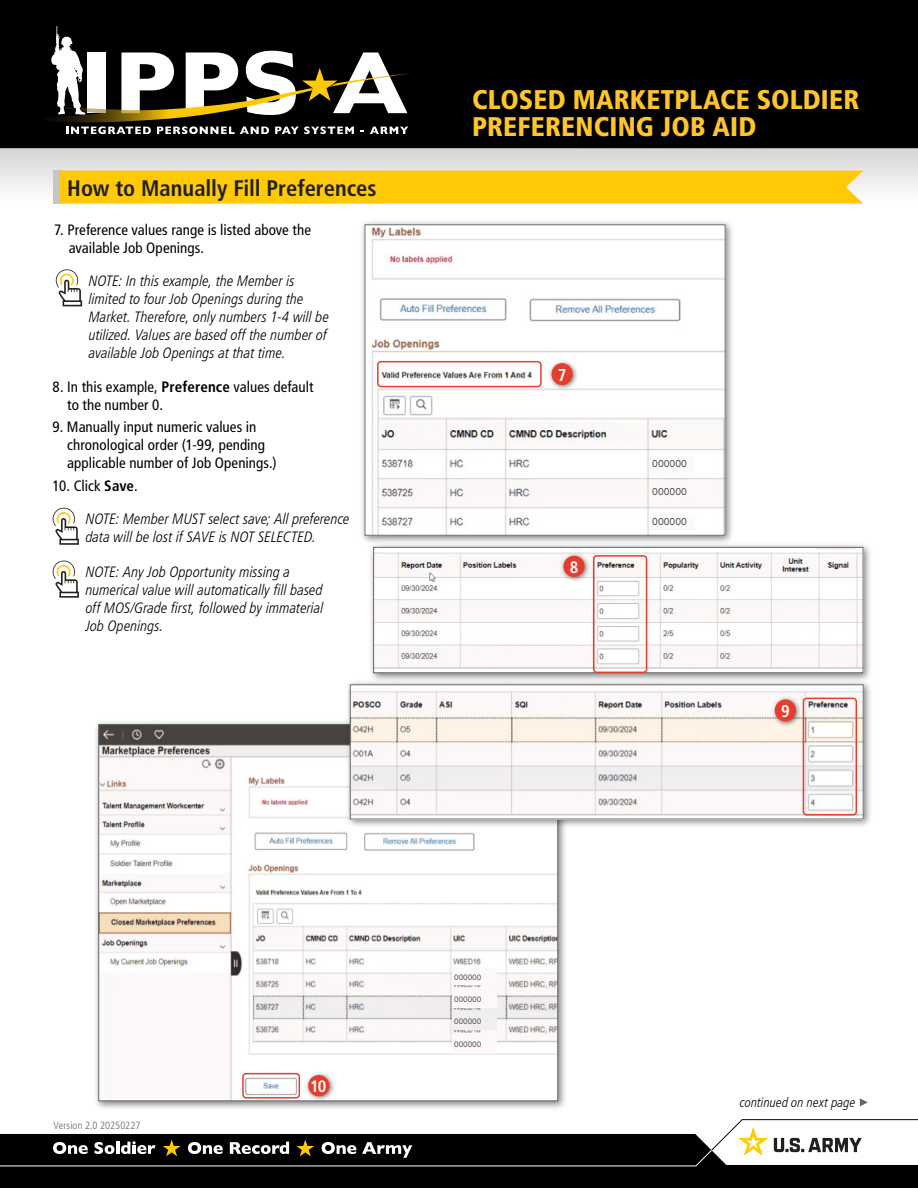
<style>
.page{position:relative;width:918px;height:1188px;background:#fff}
.page>*{position:absolute;margin:0;border:0;box-sizing:border-box;transform-origin:0 0}
.t1{font:900 condensed 27px/27px "Frutiger LT Std";letter-spacing:.005em;color:#ffc52d}
.t2{font:700 condensed 22.5px "Frutiger LT Std";color:#231f20}
.t3{font:700 condensed 17.1px "Frutiger LT Std";color:#fff}
.t4{font:700 condensed 16.5px "Frutiger LT Std";color:#fff}
.t5{font:italic 300 condensed 15px/18px "Frutiger LT Pro";color:#000}
.t6{font:condensed 15px/18px "Frutiger LT Std";letter-spacing:.005em;color:#000}
.t7{font:italic 300 condensed 13.35px "Frutiger LT Pro";letter-spacing:.005em;color:#000}
.t8{font:300 condensed 10.5px "Frutiger LT Std";letter-spacing:.005em;color:#63656a}
.t9{font:10.5px "Proxima Nova";color:#404041;scale:.9 1}
.t10{font:8.25px "Proxima Nova";color:#404041;scale:.9 1}
.s1{font-weight:700}
</style>
<div class="page">
<svg style="left:0;top:148px;width:918px;height:42px;background:#dedbda"></svg>
<svg style="left:53px;top:171px;width:7px;height:33px"></svg>
<div style="left:60px;top:171px;width:803px;height:33px;background:#ffc905"></div>
<svg style="left:860px;top:1098px;width:8px;height:8px"></svg>
<div style="left:0;top:1166px;width:918px;height:22px;background:#000"></div>
<svg style="left:0;top:1119px;width:918px;height:47px"></svg>
<img style="left:95px;top:722px;width:470px;height:387px">
<img style="left:100px;top:726px;width:456px;height:373px">
<img style="left:362px;top:221px;width:370px;height:319px">
<img style="left:367px;top:226px;width:357px;height:308px">
<div style="left:365px;top:224px;width:361px;height:312px;border:1px solid #63656a"></div>
<img style="left:365px;top:539px;width:505px;height:138px">
<img style="left:375px;top:549px;width:486px;height:122px">
<div style="left:373px;top:547px;width:490px;height:126px;border:1px solid #63656a"></div>
<img style="left:342px;top:677px;width:529px;height:155px">
<img style="left:352px;top:686px;width:510px;height:131px">
<div style="left:350px;top:684px;width:514px;height:135px;border:1px solid #63656a"></div>
<svg style="left:56px;top:269px;width:26px;height:37px"></svg>
<svg style="left:53px;top:508px;width:26px;height:37px"></svg>
<svg style="left:53px;top:561px;width:26px;height:37px"></svg>
<div style="left:452px;top:1036px;width:45px;height:16px;background:#fcf8f8"></div>
<div style="left:452px;top:1013px;width:45px;height:17px;background:#f0eef0"></div>
<div style="left:452px;top:991px;width:45px;height:16px;background:#fcf8f8"></div>
<div style="left:452px;top:969px;width:45px;height:16px;background:#fbf9f9"></div>
<div style="left:650px;top:514px;width:45px;height:17px;background:#fbf9f9"></div>
<div style="left:650px;top:485px;width:45px;height:16px;background:#fcf8f8"></div>
<div style="left:650px;top:456px;width:45px;height:17px;background:#fbf9f9"></div>
<img style="left:546px;top:357px;width:34px;height:36px">
<div style="left:552px;top:363px;width:21px;height:22px;background:#e73d2d;border-radius:50%"></div>
<img style="left:769px;top:694px;width:35px;height:35px">
<div style="left:775px;top:699px;width:21px;height:22px;background:#e73d2d;border-radius:50%"></div>
<div style="left:377px;top:361px;width:165px;height:26px;border:2px solid #e73d2d;border-radius:3px"></div>
<img style="left:558px;top:550px;width:34px;height:35px">
<div style="left:563px;top:556px;width:22px;height:21px;background:#e73d2d;border-radius:50%"></div>
<img style="left:303px;top:1069px;width:34px;height:35px">
<div style="left:308px;top:1075px;width:21px;height:21px;background:#e73d2d;border-radius:50%"></div>
<div style="left:242px;top:1073px;width:58px;height:26px;border:2px solid #e73d2d;border-radius:3px"></div>
<div style="left:593px;top:555px;width:54px;height:118px;border:2px solid #e73d2d;border-radius:3px"></div>
<div style="left:803px;top:698px;width:54px;height:118px;border:2px solid #e73d2d;border-radius:3px"></div>
<div style="left:0;top:0;width:918px;height:148px;background:#000"></div>
<svg style="left:51px;top:26px;width:359px;height:108px"></svg>
<h2 class="t2" style="left:67px;top:175px;width:311px">How to Manually Fill Preferences</h2>
<p class="t6" style="left:69px;top:221px;width:244px;text-indent:-15px">7. Preference values range is listed above the available Job Openings.</p>
<p class="t5" style="left:89px;top:272px;width:242px">NOTE: In this example, the Member is limited to four Job Openings during the Market. Therefore, only numbers 1-4 will be utilized. Values are based off the number of available Job Openings at that time.</p>
<p class="t6" style="left:67px;top:378px;width:248px;text-indent:-15px">8. In this example, <span class="s1">Preference</span> values default to the number 0.</p>
<p class="t6" style="left:67px;top:418px;width:211px;text-indent:-15px">9. Manually input numeric values in chronological order (1-99, pending applicable number of Job Openings.)</p>
<p class="t6" style="left:53px;top:477px;width:86px">10. Click <span class="s1">Save</span>.</p>
<p class="t5" style="left:86px;top:510px;width:265px">NOTE: Member MUST select save; All preference data will be lost if SAVE is NOT SELECTED.</p>
<p class="t5" style="left:86px;top:563px;width:239px">NOTE: Any Job Opportunity missing a numerical value will automatically fill based off MOS/Grade first, followed by immaterial Job Openings.</p>
<h1 class="t1" style="left:472px;top:86px;width:389px">CLOSED MARKETPLACE SOLDIER<br>PREFERENCING JOB AID</h1>
<p class="t3" style="left:558px;top:365px;width:10px">7</p>
<p class="t4" style="left:570px;top:557px;width:10px">8</p>
<p class="t9" style="left:652px;top:456px;width:40px">000000</p>
<p class="t9" style="left:652px;top:484px;width:40px">000000</p>
<p class="t9" style="left:652px;top:514px;width:40px">000000</p>
<p class="t3" style="left:781px;top:701px;width:10px">9</p>
<p class="t8" style="left:54px;top:1119px;width:88px">Version 2.0 20250227</p>
<p class="t4" style="left:310px;top:1076px;width:18px">10</p>
<p class="t10" style="left:454px;top:971px;width:32px">000000</p>
<p class="t10" style="left:454px;top:993px;width:32px">000000</p>
<p class="t10" style="left:454px;top:1015px;width:32px">000000</p>
<p class="t10" style="left:454px;top:1038px;width:32px">000000</p>
<p class="t7" style="left:740px;top:1094px;width:117px">continued on next page</p>
</div>
